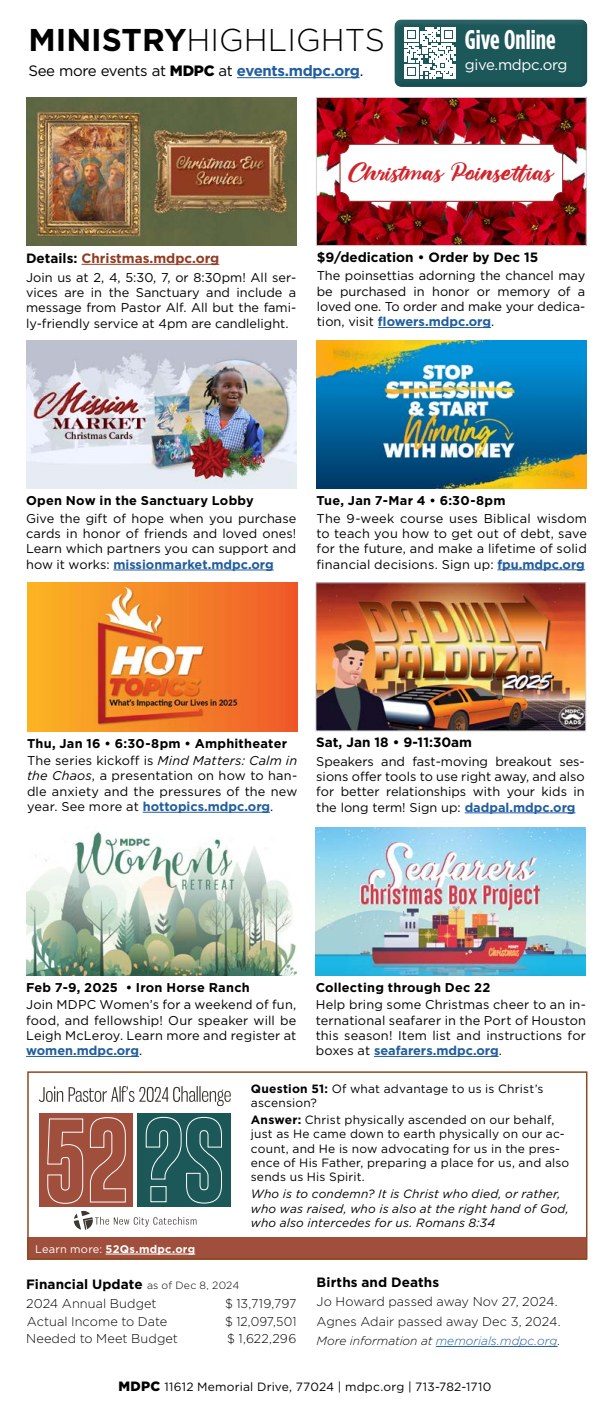
<style>
.page{position:relative;width:613px;height:1418px;background:#fff}
.page>*{position:absolute;margin:0;border:0;box-sizing:border-box;transform-origin:0 0}
.t1{font:300 31.5px "Gotham";color:#000}
.t2{font:700 27px "Gotham Condensed";color:#fff}
.t3{font:20.85px "Melonday Demo";color:#d2232a}
.t4{font:15px "Gotham";letter-spacing:-.02em;color:#000}
.t5{font:15px "Gotham";letter-spacing:-.02em;color:#fff}
.t6{font:700 13.5px "Gotham";color:#000}
.t7{font:700 13.5px "Gotham";color:#903c22}
.t8{font:12.75px/15.3px "Gotham";color:#000;text-align:justify}
.t9{font:700 12.75px/17.5px "Gotham";letter-spacing:.02em;color:#000}
.t10{font:300 12.75px/20.1px "Gotham";letter-spacing:.005em;color:#000}
.t11{font:12px/14.4px "Gotham";letter-spacing:.015em;color:#000}
.t12{font:italic 12px/14.4px "Gotham";letter-spacing:.015em;color:#000}
.t13{font:italic 300 12px "Gotham";color:#000}
.t14{font:700 10.95px "Gotham";letter-spacing:.025em;color:#fff}
.s1{font-weight:700}
.s2{font-weight:900}
.s3{font-weight:700;color:#215e9e}
.s4{color:#000}
.s5{font-weight:400}
.s6{font-weight:400;font-style:italic}
.s7{font-style:italic}
.s8{font-weight:300;font-size:10.5px}
.s9{color:#215e9e}
.s10{font-weight:900;font-size:13.5px}
</style>
<div class="page">
<div style="left:389px;top:18px;width:205px;height:70px;background:#000;opacity:.1"></div>
<hr style="left:237px;top:77px;width:122px;height:1px;background:#215e9e">
<svg style="left:404px;top:28px;width:51px;height:50px"></svg>
<div style="left:40px;top:1113px;width:93px;height:93px;background:#a04f3c"></div>
<svg style="left:47px;top:1118px;width:36px;height:86px"></svg>
<svg style="left:90px;top:1117px;width:36px;height:85px"></svg>
<div style="left:137px;top:1113px;width:94px;height:93px;background:#1d5859"></div>
<svg style="left:145px;top:1116px;width:77px;height:87px"></svg>
<svg style="left:39px;top:1086px;width:24px;height:16px"></svg>
<svg style="left:69px;top:1086px;width:162px;height:20px"></svg>
<svg style="left:74px;top:1210px;width:122px;height:19px"></svg>
<div style="left:28px;top:1237px;width:559px;height:23px;background:#a04f3c"></div>
<hr style="left:106px;top:1253px;width:89px;height:1px;background:#fff">
<hr style="left:435px;top:1346px;width:122px;height:1px;background:#215e9e">
<div style="left:27px;top:1071px;width:560px;height:188px;border:2px solid #8d4b22"></div>
<img style="left:316px;top:340px;width:270px;height:148px">
<hr style="left:497px;top:569px;width:87px;height:1px;background:#215e9e">
<img style="left:26px;top:831px;width:270px;height:144px">
<hr style="left:26px;top:1056px;width:113px;height:1px;background:#215e9e">
<img style="left:27px;top:583px;width:270px;height:148px">
<hr style="left:143px;top:812px;width:127px;height:1px;background:#215e9e">
<img style="left:315px;top:827px;width:270px;height:148px">
<hr style="left:374px;top:1056px;width:124px;height:1px;background:#215e9e">
<hr style="left:81px;top:264px;width:138px;height:1px;background:#903c22">
<img style="left:26px;top:97px;width:270px;height:149px">
<hr style="left:113px;top:569px;width:160px;height:1px;background:#215e9e">
<img style="left:26px;top:340px;width:270px;height:148px">
<hr style="left:378px;top:327px;width:113px;height:1px;background:#215e9e">
<img style="left:318px;top:99px;width:266px;height:145px">
<div style="left:316px;top:97px;width:270px;height:149px;border:1px solid #d1d3d4"></div>
<div style="left:340px;top:144px;width:222px;height:57px;background:#fff;border-radius:9px"></div>
<div style="left:339px;top:144px;width:223px;height:58px;border:1px solid #8c2426;border-radius:9px"></div>
<hr style="left:464px;top:812px;width:111px;height:1px;background:#215e9e">
<img style="left:317px;top:584px;width:266px;height:145px">
<div style="left:315px;top:582px;width:270px;height:149px;border:1px solid #d1d3d4"></div>
<h1 class="t1" style="left:28px;top:20px;width:358px"><span class="s1">MINISTRY</span>HIGHLIGHTS</h1>
<p class="t4" style="left:28px;top:61px;width:336px">See more events at <span class="s2">MDPC</span> at <span class="s3">events.mdpc.org</span>.</p>
<h2 class="t2" style="left:464px;top:23px;width:92px">Give Online</h2>
<p class="t5" style="left:464px;top:55px;width:104px">give.mdpc.org</p>
<h3 class="t3" style="left:348px;top:162px;width:206px">Christmas Poinsettias</h3>
<p class="t7" style="left:26px;top:249px;width:195px"><span class="s4">Details:</span> Christmas.mdpc.org</p>
<p class="t8" style="left:26px;top:269px;width:272px">Join us at 2, 4, 5:30, 7, or 8:30pm! All ser&shy;vices are in the Sanctuary and include a message from Pastor Alf. All but the fami&shy;ly-friendly service at 4pm are candlelight.</p>
<p class="t6" style="left:316px;top:248px;width:223px">$9/dedication • Order by Dec 15</p>
<p class="t8" style="left:316px;top:268px;width:270px">The poinsettias adorning the chancel may be purchased in honor or memory of a loved one. To order and make your dedica&shy;tion, visit <span class="s3">flowers.mdpc.org</span>.</p>
<p class="t9" style="left:26px;top:492px;width:229px">Open Now in the Sanctuary Lobby</p>
<p class="t8" style="left:26px;top:510px;width:272px">Give the gift of hope when you purchase cards in honor of friends and loved ones!<br>Learn which partners you can support and how it works: <span class="s3">missionmarket.mdpc.org</span></p>
<p class="t9" style="left:316px;top:491px;width:190px">Tue, Jan 7-Mar 4 • 6:30-8pm</p>
<p class="t8" style="left:316px;top:510px;width:272px">The 9-week course uses Biblical wisdom to teach you how to get out of debt, save for the future, and make a lifetime of solid financial decisions. Sign up: <span class="s3">fpu.mdpc.org</span></p>
<p class="t9" style="left:27px;top:734px;width:271px">Thu, Jan 16 • 6:30-8pm • Amphitheater<br><span class="s5">The series kickoff is</span> <span class="s6">Mind Matters: Calm in</span></p>
<p class="t8" style="left:27px;top:768px;width:272px"><span class="s7">the Chaos</span>, a presentation on how to han&shy;dle anxiety and the pressures of the new year. See more at <span class="s3">hottopics.mdpc.org</span>.</p>
<p class="t6" style="left:316px;top:733px;width:157px">Sat, Jan 18 • 9-11:30am</p>
<p class="t8" style="left:316px;top:753px;width:270px">Speakers and fast-moving breakout ses&shy;sions offer tools to use right away, and also for better relationships with your kids in the long term! Sign up: <span class="s3">dadpal.mdpc.org</span></p>
<p class="t9" style="left:26px;top:978px;width:225px">Feb 7-9, 2025 • Iron Horse Ranch</p>
<p class="t8" style="left:26px;top:996px;width:272px">Join MDPC Women’s for a weekend of fun, food, and fellowship! Our speaker will be Leigh McLeroy. Learn more and register at <span class="s3">women.mdpc.org</span>.</p>
<p class="t9" style="left:315px;top:978px;width:176px">Collecting through Dec 22</p>
<p class="t8" style="left:315px;top:996px;width:272px">Help bring some Christmas cheer to an in&shy;ternational seafarer in the Port of Houston this season! Item list and instructions for boxes at <span class="s3">seafarers.mdpc.org</span>.</p>
<p class="t14" style="left:35px;top:1241px;width:161px"><span class="s5">Learn more:</span> 52Qs.mdpc.org</p>
<p class="t11" style="left:251px;top:1081px;width:294px"><span class="s1">Question 51:</span> Of what advantage to us is Christ’s ascension?</p>
<p class="t11" style="left:251px;top:1112px;width:320px"><span class="s1">Answer:</span> Christ physically ascended on our behalf, just as He came down to earth physically on our ac&shy;count, and He is now advocating for us in the pres&shy;ence of His Father, preparing a place for us, and also sends us His Spirit.</p>
<p class="t12" style="left:251px;top:1186px;width:319px">Who is to condemn? It is Christ who died, or rather, who was raised, who is also at the right hand of God, who also intercedes for us. Romans 8:34</p>
<p class="t6" style="left:26px;top:1275px;width:215px">Financial Update <span class="s8">as of Dec 8, 2024</span></p>
<p class="t10" style="left:26px;top:1293px;width:132px">2024 Annual Budget</p>
<p class="t10" style="left:225px;top:1293px;width:73px">$ 13,719,797</p>
<p class="t10" style="left:27px;top:1311px;width:142px">Actual Income to Date</p>
<p class="t10" style="left:225px;top:1311px;width:73px">$ 12,097,501</p>
<p class="t10" style="left:26px;top:1328px;width:153px">Needed to Meet Budget</p>
<p class="t10" style="left:227px;top:1328px;width:71px">$ 1,622,296</p>
<p class="t6" style="left:316px;top:1273px;width:124px">Births and Deaths</p>
<p class="t10" style="left:316px;top:1291px;width:245px">Jo Howard passed away Nov 27, 2024.<br>Agnes Adair passed away Dec 3, 2024.</p>
<p class="t13" style="left:316px;top:1333px;width:245px">More information at <span class="s9">memorials.mdpc.org</span>.</p>
<p class="t11" style="left:118px;top:1379px;width:374px"><span class="s10">MDPC</span> 11612 Memorial Drive, 77024 | mdpc.org | 713-782-1710</p>
</div>
